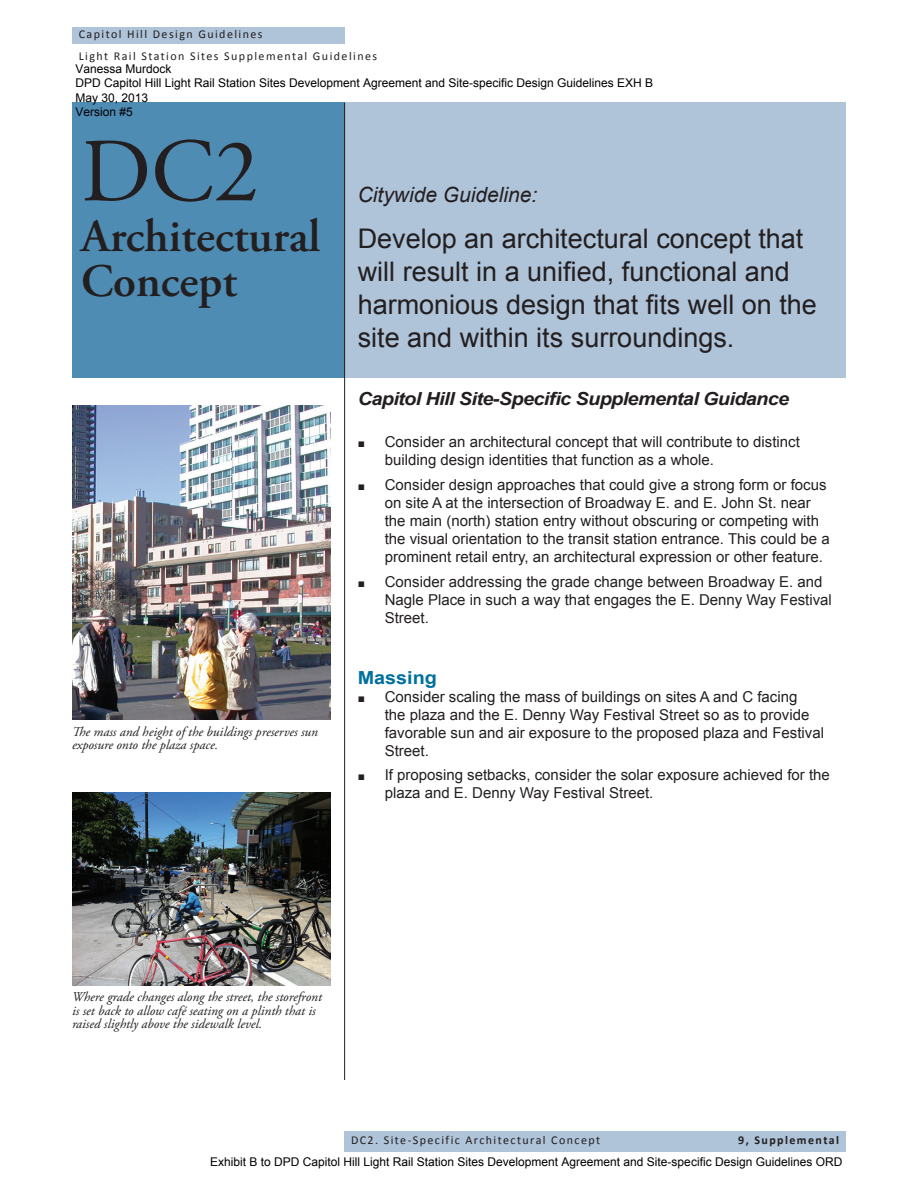
<style>
.page{position:relative;width:918px;height:1188px;background:#fff}
.page>*{position:absolute;margin:0;border:0;box-sizing:border-box;transform-origin:0 0}
.t1{font:90px "Adobe Garamond Pro";color:#231f20}
.t2{font:600 46.5px/45px "Adobe Garamond Pro";color:#231f20}
.t3{font:27px/33px "Arial";color:#231f20}
.t4{font:italic 21px "Arial";color:#231f20}
.t5{font:italic 700 18px "Arial";letter-spacing:-.03em;color:#231f20;scale:1.1 1}
.t6{font:700 18px "Arial";color:#00709e;scale:1.1 1}
.t7{font:15px/18px "Arial";color:#231f20}
.t8{font:italic 13.5px/13.5px "Adobe Garamond Pro";color:#231f20}
.t9{font:12px/14.4px "Arial";color:#000}
.t10{font:12px/21.6px "Calibri";letter-spacing:.12em;color:#231f20}
.t11{font:700 12px "Calibri";letter-spacing:.12em;color:#231f20}
.s1{font-size:12px}
</style>
<div class="page">
<div style="left:344px;top:1131px;width:502px;height:20px;background:#afc3d9"></div>
<div style="left:72px;top:27px;width:272px;height:16px;background:#afc3d9"></div>
<div style="left:345px;top:103px;width:501px;height:275px;background:#afc3d9"></div>
<div style="left:72px;top:103px;width:272px;height:275px;background:#4f8cb4"></div>
<img style="left:72px;top:792px;width:259px;height:193px">
<img style="left:72px;top:405px;width:259px;height:314px">
<hr style="left:344px;top:103px;width:1px;height:977px;background:#231f20">
<p class="t10" style="left:79px;top:23px;width:300px">Capitol Hill Design Guidelines<br>Light Rail Station Sites Supplemental Guidelines</p>
<p class="t9" style="left:76px;top:62px;width:579px">Vanessa Murdock<br>DPD Capitol Hill Light Rail Station Sites Development Agreement and Site-specific Design Guidelines EXH B May 30, 2013<br>Version #5</p>
<h1 class="t1" style="left:81px;top:118px;width:179px">DC2</h1>
<h2 class="t2" style="left:81px;top:214px;width:241px">Architectural<br>Concept</h2>
<p class="t8" style="left:72px;top:725px;width:247px">The mass and height of the buildings preserves sun exposure onto the plaza space.</p>
<h3 class="t4" style="left:358px;top:181px;width:181px">Citywide Guideline:</h3>
<h3 class="t3" style="left:358px;top:222px;width:461px">Develop an architectural concept that will result in a unified, functional and harmonious design that fits well on the site and within its surroundings.</h3>
<p class="t5" style="left:358px;top:387px;width:394px">Capitol Hill Site-Specific Supplemental Guidance</p>
<p class="t7" style="left:385px;top:433px;width:417px;text-indent:-27px"><span class="s1">■</span> Consider an architectural concept that will contribute to distinct building design identities that function as a whole.</p>
<p class="t7" style="left:385px;top:476px;width:446px;text-indent:-27px"><span class="s1">■</span> Consider design approaches that could give a strong form or focus on site A at the intersection of Broadway E. and E. John St. near the main (north) station entry without obscuring or competing with the visual orientation to the transit station entrance. This could be a prominent retail entry, an architectural expression or other feature.</p>
<p class="t7" style="left:385px;top:573px;width:449px;text-indent:-27px"><span class="s1">■</span> Consider addressing the grade change between Broadway E. and<br>Nagle Place in such a way that engages the E. Denny Way Festival<br>Street.</p>
<p class="t6" style="left:358px;top:665px;width:74px">Massing</p>
<p class="t7" style="left:385px;top:687px;width:441px;text-indent:-27px"><span class="s1">■</span> Consider scaling the mass of buildings on sites A and C facing<br>the plaza and the E. Denny Way Festival Street so as to provide favorable sun and air exposure to the proposed plaza and Festival Street.</p>
<p class="t7" style="left:385px;top:766px;width:447px;text-indent:-27px"><span class="s1">■</span> If proposing setbacks, consider the solar exposure achieved for the plaza and E. Denny Way Festival Street.</p>
<p class="t8" style="left:72px;top:991px;width:251px">Where grade changes along the street, the storefront is set back to allow café seating on a plinth that is raised slightly above the sidewalk level.</p>
<p class="t10" style="left:351px;top:1129px;width:251px">DC2. Site-Specific Architectural Concept</p>
<p class="t11" style="left:738px;top:1133px;width:103px">9, Supplemental</p>
<p class="t9" style="left:210px;top:1155px;width:634px">Exhibit B to DPD Capitol Hill Light Rail Station Sites Development Agreement and Site-specific Design Guidelines ORD</p>
</div>
